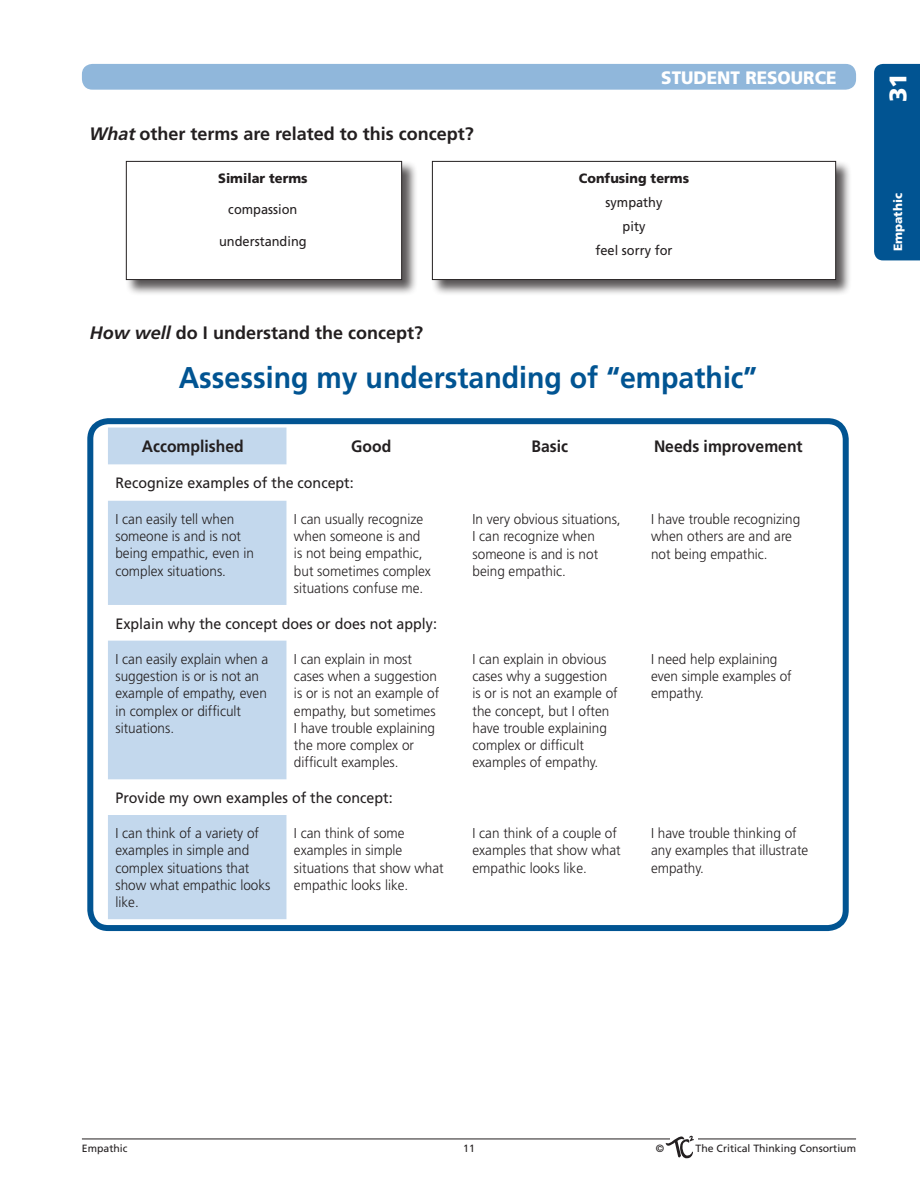
<style>
.page{position:relative;width:920px;height:1190px;background:#fff}
.page>*{position:absolute;margin:0;border:0;box-sizing:border-box;transform-origin:0 0}
.t1{font:700 30px "Frutiger";color:#015492;scale:.95 1}
.t2{font:900 24px "Frutiger";color:#fff}
.t3{font:700 18px "Frutiger";color:#231f20}
.t4{font:900 18px "Frutiger";color:#fff;scale:.95 1}
.t5{font:700 16.5px "Frutiger";color:#231f20;scale:.95 1}
.t6{font:15px "Frutiger";color:#231f20;scale:.95 1}
.t7{font:300 14.25px/17.2px "Frutiger";color:#231f20;scale:.95 1}
.t8{font:13.5px/24px "Frutiger";color:#231f20;text-align:center;scale:.95 1}
.t9{font:900 13.5px "Frutiger";color:#231f20;scale:.95 1}
.t10{font:900 12px "Frutiger";color:#fff}
.t11{font:10.5px "Frutiger";color:#231f20}
.s1{font-style:italic}
</style>
<div class="page">
<hr style="left:82px;top:1139px;width:774px;height:1px;background:#231f20">
<hr style="left:670px;top:1137px;width:28px;height:3px;background:#fff">
<svg style="left:666px;top:1135px;width:28px;height:24px"></svg>
<div style="left:125px;top:160px;width:293px;height:136px;background:#231f20;opacity:.75"></div>
<div style="left:126px;top:161px;width:276px;height:119px;background:#fff"></div>
<div style="left:126px;top:161px;width:276px;height:119px;border:1px solid #231f20"></div>
<div style="left:431px;top:160px;width:420px;height:136px;background:#231f20;opacity:.75"></div>
<div style="left:432px;top:161px;width:403px;height:119px;background:#fff"></div>
<div style="left:432px;top:161px;width:404px;height:119px;border:1px solid #231f20"></div>
<div style="left:87px;top:418px;width:762px;height:513px;border:6px solid #015492;border-radius:18px"></div>
<svg style="left:108px;top:427px;width:178px;height:492px;fill:#c3d8ed"></svg>
<div style="left:82px;top:64px;width:774px;height:26px;background:#90b7db;border-radius:10px"></div>
<div style="left:874px;top:64px;width:46px;height:196px;background:#015492"></div>
<p class="t3" style="left:88px;top:123px;width:387px"><span class="s1">What</span>other terms are related to this concept?</p>
<p class="t9" style="left:218px;top:170px;width:96px">Similar terms</p>
<p class="t8" style="left:228px;top:197px;width:74px">compassion</p>
<p class="t8" style="left:219px;top:229px;width:94px">understanding</p>
<p class="t3" style="left:90px;top:322px;width:335px"><span class="s1">How well</span> do I understand the concept?</p>
<p class="t4" style="left:661px;top:67px;width:186px">STUDENT RESOURCE</p>
<p class="t9" style="left:579px;top:170px;width:117px">Confusing terms</p>
<p class="t8" style="left:595px;top:190px;width:83px">sympathy pity<br>feel sorry for</p>
<h1 class="t1" style="left:179px;top:360px;width:610px">Assessing my understanding of “empathic”</h1>
<p class="t5" style="left:142px;top:437px;width:109px">Accomplished</p>
<p class="t5" style="left:351px;top:437px;width:44px">Good</p>
<p class="t5" style="left:531px;top:437px;width:40px">Basic</p>
<p class="t5" style="left:654px;top:437px;width:158px">Needs improvement</p>
<p class="t6" style="left:115px;top:474px;width:252px">Recognize examples of the concept:</p>
<p class="t7" style="left:115px;top:510px;width:147px">I can easily tell when someone is and is not being empathic, even in complex situations.</p>
<p class="t7" style="left:294px;top:510px;width:146px">I can usually recognize when someone is and is not being empathic, but sometimes complex situations confuse me.</p>
<p class="t7" style="left:472px;top:510px;width:157px">In very obvious situations,<br>I can recognize when someone is and is not being empathic.</p>
<p class="t7" style="left:651px;top:510px;width:159px">I have trouble recognizing when others are and are not being empathic.</p>
<p class="t6" style="left:115px;top:614px;width:340px">Explain why the concept does or does not apply:</p>
<p class="t7" style="left:115px;top:650px;width:162px">I can easily explain when a suggestion is or is not an example of empathy, even in complex or difficult situations.</p>
<p class="t7" style="left:294px;top:650px;width:154px">I can explain in most cases when a suggestion is or is not an example of empathy, but sometimes<br>I have trouble explaining the more complex or difficult examples.</p>
<p class="t7" style="left:472px;top:650px;width:154px">I can explain in obvious cases why a suggestion is or is not an example of the concept, but I often have trouble explaining complex or difficult examples of empathy.</p>
<p class="t7" style="left:651px;top:650px;width:150px">I need help explaining even simple examples of empathy.</p>
<p class="t6" style="left:115px;top:789px;width:293px">Provide my own examples of the concept:</p>
<p class="t7" style="left:115px;top:824px;width:165px">I can think of a variety of examples in simple and complex situations that show what empathic looks like.</p>
<p class="t7" style="left:294px;top:824px;width:159px">I can think of some examples in simple situations that show what empathic looks like.</p>
<p class="t7" style="left:472px;top:825px;width:157px">I can think of a couple of examples that show what empathic looks like.</p>
<p class="t7" style="left:651px;top:825px;width:167px">I have trouble thinking of any examples that illustrate empathy.</p>
<h2 class="t2" style="left:883px;top:102px;width:31px;rotate:-90deg">31</h2>
<p class="t10" style="left:890px;top:251px;width:60px;rotate:-90deg">Empathic</p>
<p class="t11" style="left:82px;top:1142px;width:47px">Empathic</p>
<p class="t11" style="left:463px;top:1142px;width:13px">11</p>
<p class="t11" style="left:656px;top:1142px;width:10px">©</p>
<p class="t11" style="left:695px;top:1142px;width:162px">The Critical Thinking Consortium</p>
</div>
